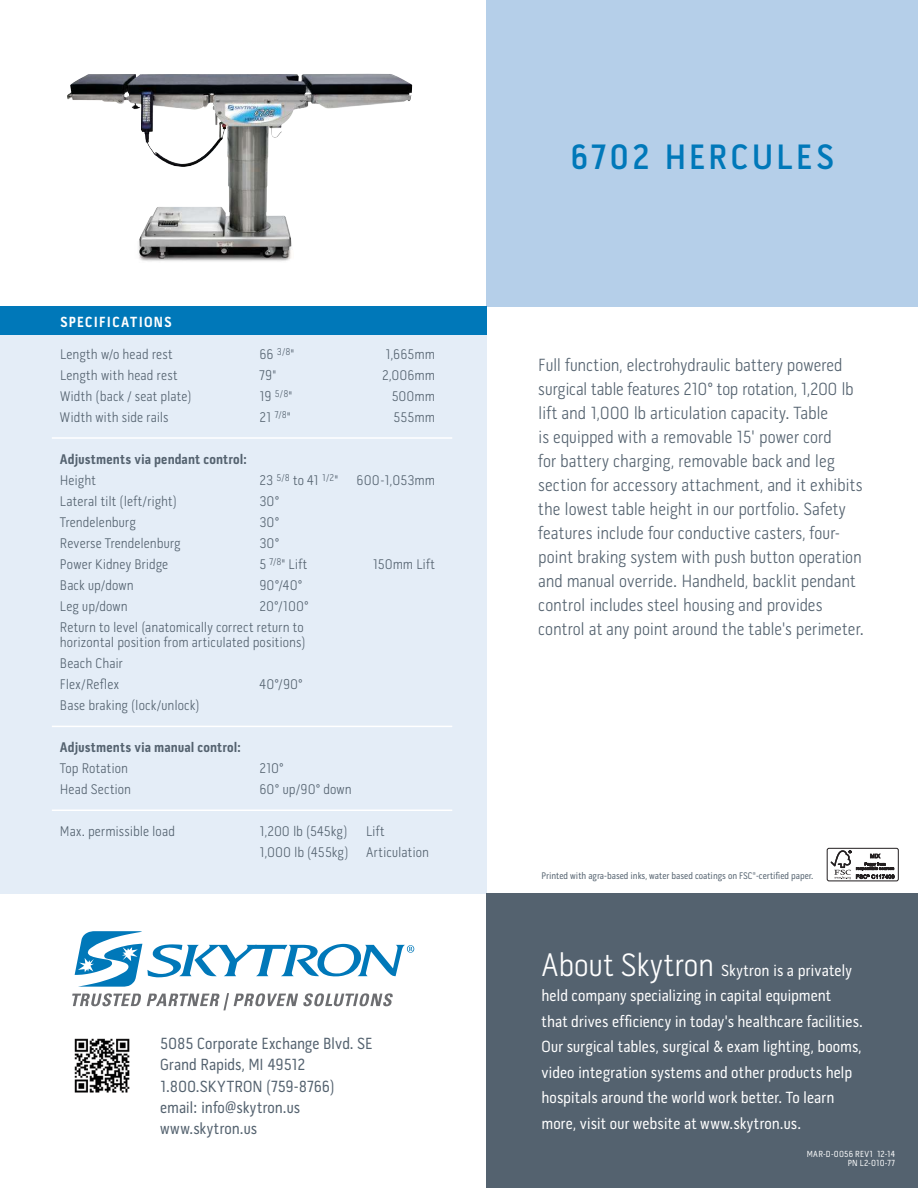
<style>
.page{position:relative;width:918px;height:1188px;background:#fff}
.page>*{position:absolute;margin:0;border:0;box-sizing:border-box;transform-origin:0 0}
.t1{font:600 36px "Pill Gothic 300 mg";letter-spacing:.09em;color:#0078b9}
.t2{font:300 18px/24px "Pill Gothic 300 mg";letter-spacing:-.005em;color:#54626f}
.t3{font:16.5px/25.5px "Pill Gothic 300 mg";color:#fff}
.t4{font:16.5px/21.1px "Pill Gothic 300 mg";color:#54626f}
.t5{font:700 15px "Pill Gothic 300 mg";letter-spacing:.075em;color:#fff}
.t6{font:300 14.25px/21px "Pill Gothic 300 mg";letter-spacing:.005em;color:#54626f}
.t7{font:700 14.25px "Pill Gothic 300 mg";letter-spacing:.005em;color:#54626f}
.t8{font:9.75px "Pill Gothic 300 mg";color:#54626f}
.t9{font:9px/9px "Pill Gothic 300 mg";letter-spacing:.02em;color:#fff;text-align:right}
.t10{font:4.35px "Pill Gothic 300 mg";color:#54626f}
.s1{font-weight:300;font-size:33px}
</style>
<div class="page">
<img style="left:67px;top:74px;width:265px;height:93px">
<div style="left:0;top:335px;width:486px;height:559px;background:#e4edf7"></div>
<div style="left:486px;top:0;width:432px;height:307px;background:#b5cfe9"></div>
<div style="left:486px;top:894px;width:432px;height:294px;background:#54626f"></div>
<svg style="left:75px;top:931px;width:339px;height:56px"></svg>
<svg style="left:72px;top:993px;width:321px;height:17px"></svg>
<img style="left:74px;top:1038px;width:56px;height:55px">
<div style="left:0;top:307px;width:486px;height:28px;background:#0078b9"></div>
<div style="left:827px;top:848px;width:71px;height:33px;border:1px solid #231f20;border-radius:2px"></div>
<svg style="left:831px;top:850px;width:63px;height:29px"></svg>
<hr style="left:52px;top:726px;width:400px;height:1px;background:#fff">
<hr style="left:52px;top:810px;width:400px;height:1px;background:#fff">
<hr style="left:52px;top:437px;width:400px;height:2px;background:#fff">
<p class="t5" style="left:60px;top:315px;width:113px">SPECIFICATIONS</p>
<p class="t6" style="left:60px;top:344px;width:114px">Length w/o head rest</p>
<p class="t6" style="left:259px;top:344px;width:36px">66 <sup>3/8</sup>"</p>
<p class="t6" style="left:386px;top:344px;width:51px">1,665mm</p>
<p class="t6" style="left:60px;top:365px;width:119px">Length with head rest</p>
<p class="t6" style="left:260px;top:365px;width:18px">79"</p>
<p class="t6" style="left:382px;top:365px;width:54px">2,006mm</p>
<p class="t6" style="left:60px;top:386px;width:133px">Width (back / seat plate)</p>
<p class="t6" style="left:260px;top:386px;width:34px">19 <sup>5/8</sup>"</p>
<p class="t6" style="left:392px;top:386px;width:45px">500mm</p>
<p class="t6" style="left:60px;top:407px;width:110px">Width with side rails</p>
<p class="t6" style="left:259px;top:407px;width:33px">21 <sup>7/8</sup>"</p>
<p class="t6" style="left:394px;top:407px;width:43px">555mm</p>
<p class="t7" style="left:60px;top:453px;width:189px">Adjustments via pendant control:</p>
<p class="t6" style="left:60px;top:470px;width:37px">Height</p>
<p class="t6" style="left:259px;top:470px;width:80px">23 <sup>5/8</sup> to 41 <sup>1/2</sup>"</p>
<p class="t6" style="left:357px;top:470px;width:80px">600-1,053mm</p>
<p class="t6" style="left:60px;top:491px;width:119px">Lateral tilt (left/right)</p>
<p class="t6" style="left:259px;top:491px;width:21px">30°</p>
<p class="t6" style="left:60px;top:512px;width:77px">Trendelenburg</p>
<p class="t6" style="left:259px;top:512px;width:21px">30°</p>
<p class="t6" style="left:60px;top:533px;width:122px">Reverse Trendelenburg</p>
<p class="t6" style="left:259px;top:533px;width:21px">30°</p>
<p class="t6" style="left:60px;top:554px;width:110px">Power Kidney Bridge</p>
<p class="t6" style="left:259px;top:554px;width:49px">5 <sup>7/8</sup>" Lift</p>
<p class="t6" style="left:373px;top:554px;width:64px">150mm Lift</p>
<p class="t6" style="left:60px;top:575px;width:75px">Back up/down</p>
<p class="t6" style="left:259px;top:575px;width:45px">90°/40°</p>
<p class="t6" style="left:60px;top:596px;width:69px">Leg up/down</p>
<p class="t6" style="left:60px;top:596px;width:250px;text-indent:199px">20°/100°<br>Return to level (anatomically correct return to</p>
<p class="t6" style="left:60px;top:632px;width:247px">horizontal position from articulated positions)<br>Beach Chair<br>Flex/Reflex</p>
<p class="t6" style="left:259px;top:674px;width:45px">40°/90°</p>
<p class="t6" style="left:60px;top:695px;width:141px">Base braking (lock/unlock)</p>
<p class="t7" style="left:60px;top:741px;width:183px">Adjustments via manual control:</p>
<p class="t6" style="left:60px;top:758px;width:70px">Top Rotation</p>
<p class="t6" style="left:259px;top:758px;width:26px">210°</p>
<p class="t6" style="left:60px;top:779px;width:73px">Head Section</p>
<p class="t6" style="left:259px;top:779px;width:94px">60° up/90° down</p>
<p class="t6" style="left:60px;top:821px;width:116px">Max. permissible load</p>
<p class="t6" style="left:259px;top:821px;width:90px">1,200 lb (545kg)</p>
<p class="t6" style="left:259px;top:821px;width:171px;text-indent:107px">Lift<br>1,000 lb (455kg) Articulation</p>
<p class="t4" style="left:160px;top:1034px;width:214px">5085 Corporate Exchange Blvd. SE<br>Grand Rapids, MI 49512<br>1.800.SKYTRON (759-8766) email: info@skytron.us www.skytron.us</p>
<h1 class="t1" style="left:570px;top:144px;width:265px">6702 HERCULES</h1>
<p class="t2" style="left:538px;top:354px;width:327px">Full function, electrohydraulic battery powered surgical table features 210° top rotation, 1,200 lb lift and 1,000 lb articulation capacity. Table<br>is equipped with a removable 15' power cord<br>for battery charging, removable back and leg section for accessory attachment, and it exhibits the lowest table height in our portfolio. Safety features include four conductive casters, four&shy;point braking system with push button operation and manual override. Handheld, backlit pendant control includes steel housing and provides control at any point around the table's perimeter.</p>
<p class="t8" style="left:542px;top:871px;width:273px">Printed with agra-based inks, water based coatings on FSC -certified paper.</p>
<p class="t10" style="left:753px;top:871px;width:4px">®</p>
<p class="t3" style="left:542px;top:958px;width:323px"><span class="s1">About Skytron</span> Skytron is a privately held company specializing in capital equipment<br>that drives efficiency in today's healthcare facilities.<br>Our surgical tables, surgical &amp; exam lighting, booms, video integration systems and other products help hospitals around the world work better. To learn more, visit our website at www.skytron.us.</p>
<p class="t9" style="left:807px;top:1150px;width:90px">MAR-D-0056 REV1 12-14<br>PN L2-010-77</p>
</div>
